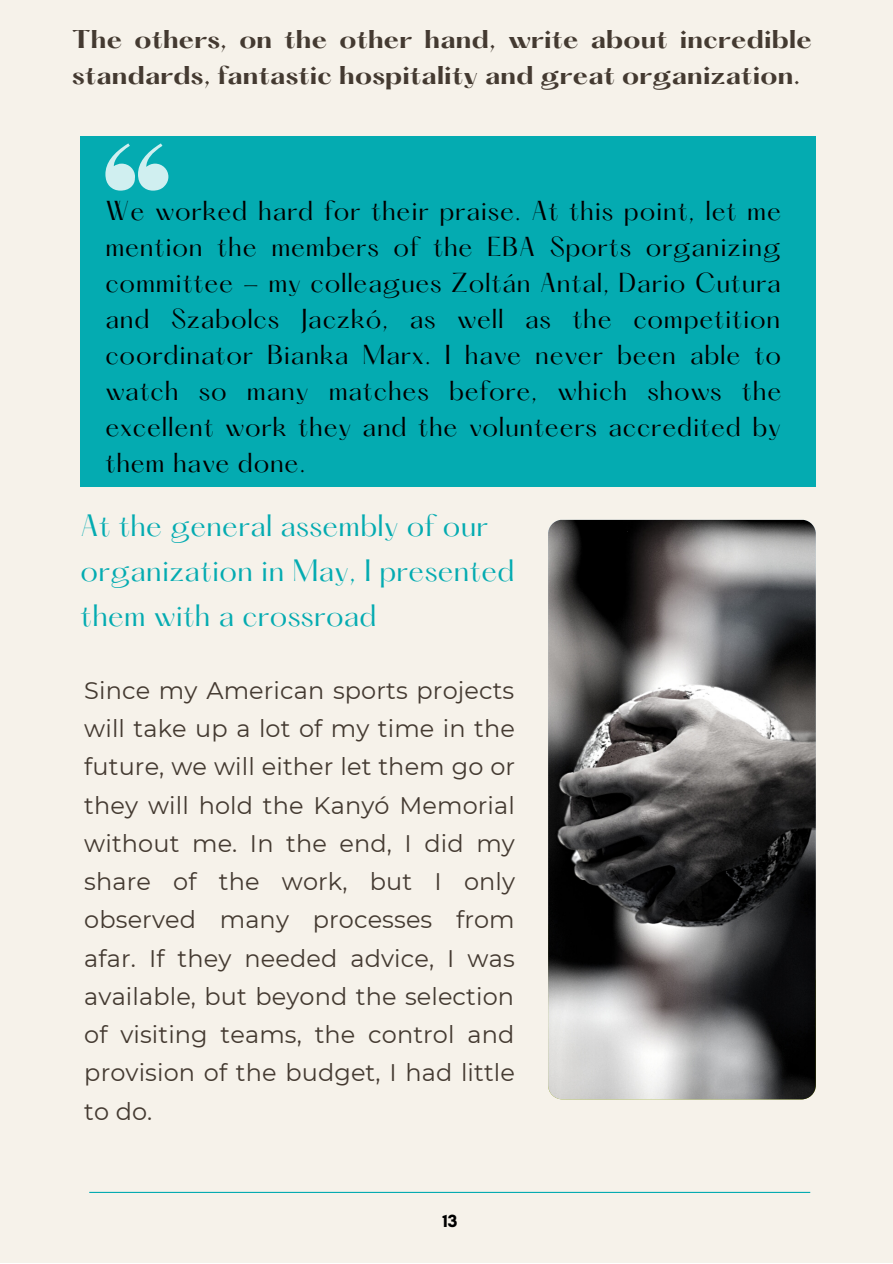
<style>
.page{position:relative;width:893px;height:1264px;background:#fff}
.page>*{position:absolute;margin:0;border:0;box-sizing:border-box;transform-origin:0 0}
.t1{font:27px/45px "Hatton";letter-spacing:.01em;color:#04abb1}
.t2{font:24px/38.2px "Montserrat";letter-spacing:.005em;color:#443a31;text-align:justify}
.t3{font:24px/36px "Hatton";letter-spacing:.03em;color:#000;text-align:justify}
.t4{font:700 22.5px/36px "Hatton";letter-spacing:.01em;color:#443a31}
.t5{font:700 18px "Glacial Indifference";color:#000}
</style>
<div class="page">
<div style="left:0;top:0;width:892px;height:1262px;background:#f6f2ea"></div>
<div style="left:81px;top:136px;width:735px;height:351px;background:#04abb1"></div>
<svg style="left:105px;top:143px;width:63px;height:48px"></svg>
<img style="left:548px;top:520px;width:267px;height:579px">
<hr style="left:89px;top:1191px;width:721px;height:1px;background:#04abb1">
<p class="t4" style="left:72px;top:24px;width:740px">The others, on the other hand, write about incredible standards, fantastic hospitality and great organization.</p>
<p class="t3" style="left:105px;top:195px;width:677px">We worked hard for their praise. At this point, let me mention the members of the EBA Sports organizing committee - my colleagues Zoltán Antal, Dario Cutura and Szabolcs Jaczkó, as well as the competition coordinator Bianka Marx. I have never been able to watch so many matches before, which shows the excellent work they and the volunteers accredited by them have done.</p>
<p class="t1" style="left:81px;top:505px;width:435px">At the general assembly of our organization in May, I presented them with a crossroad</p>
<p class="t2" style="left:84px;top:671px;width:432px">Since my American sports projects will take up a lot of my time in the future, we will either let them go or they will hold the Kanyó Memorial without me. In the end, I did my share of the work, but I only observed many processes from afar. If they needed advice, I was available, but beyond the selection of visiting teams, the control and provision of the budget, I had little to do.</p>
<p class="t5" style="left:442px;top:1210px;width:17px">13</p>
</div>
